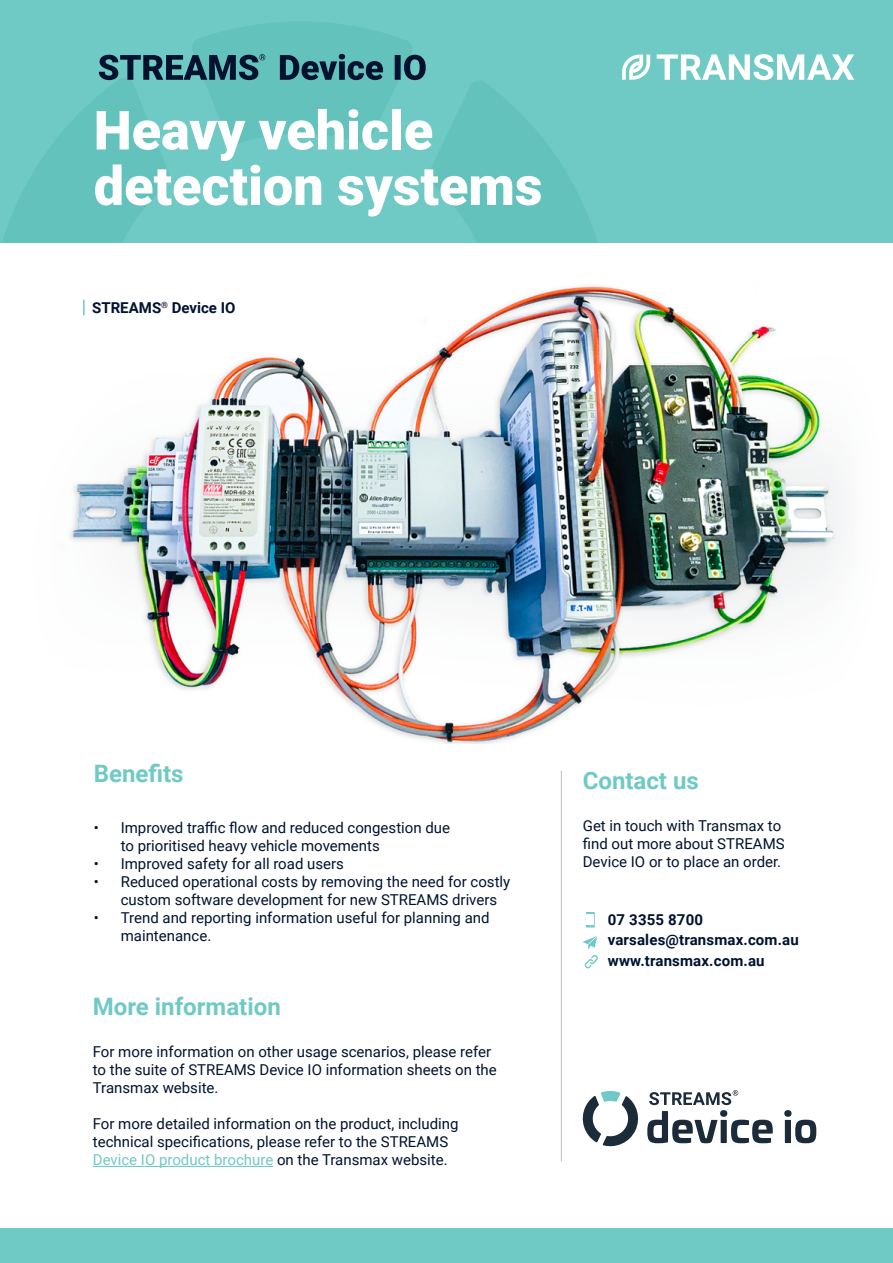
<style>
.page{position:relative;width:893px;height:1263px;background:#fff}
.page>*{position:absolute;margin:0;border:0;box-sizing:border-box;transform-origin:0 0}
.t1{font:900 54px/55.5px "Roboto";color:#fff}
.t2{font:700 24px "Roboto";color:#6fc9c4}
.t3{font:15px/18px "Roboto";color:#001230}
.t4{font:700 15px/19.8px "Roboto";letter-spacing:.01em;color:#001230}
.s1{color:#6fc9c4}
</style>
<div class="page">
<div style="left:0;top:1229px;width:893px;height:34px;background:#6fc9c4"></div>
<img style="left:70px;top:286px;width:773px;height:457px">
<svg style="left:83px;top:300px;width:2px;height:15px"></svg>
<hr style="left:561px;top:771px;width:1px;height:390px;background:#bcbec0">
<hr style="left:93px;top:1166px;width:180px;height:1px;background:#6fc9c4">
<svg style="left:582px;top:1091px;width:57px;height:56px"></svg>
<svg style="left:784px;top:1110px;width:32px;height:33px"></svg>
<svg style="left:647px;top:1090px;width:126px;height:53px"></svg>
<svg style="left:586px;top:912px;width:9px;height:15px"></svg>
<div style="left:587px;top:914px;width:7px;height:10px;background:#fff"></div>
<svg style="left:584px;top:955px;width:14px;height:13px"></svg>
<svg style="left:583px;top:936px;width:14px;height:13px"></svg>
<div style="left:0;top:0;width:893px;height:243px;background:#6fc9c4"></div>
<svg style="left:429px;top:81px;width:168px;height:162px;fill:#64c2bd"></svg>
<svg style="left:622px;top:55px;width:28px;height:25px"></svg>
<svg style="left:657px;top:54px;width:197px;height:26px"></svg>
<svg style="left:2px;top:22px;width:424px;height:221px"></svg>
<h1 class="t1" style="left:94px;top:100px;width:450px">Heavy vehicle detection systems</h1>
<p class="t4" style="left:92px;top:297px;width:145px">STREAMS<sup>®</sup> Device IO</p>
<h2 class="t2" style="left:94px;top:756px;width:91px">Benefits</h2>
<p class="t3" style="left:121px;top:818px;width:331px;text-indent:-27px">• Improved traffic flow and reduced congestion due to prioritised heavy vehicle movements</p>
<p class="t3" style="left:94px;top:854px;width:252px">• Improved safety for all road users</p>
<p class="t3" style="left:121px;top:872px;width:391px;text-indent:-27px">• Reduced operational costs by removing the need for costly custom software development for new STREAMS drivers</p>
<p class="t3" style="left:121px;top:908px;width:370px;text-indent:-27px">• Trend and reporting information useful for planning and maintenance.</p>
<h2 class="t2" style="left:93px;top:989px;width:189px">More information</h2>
<p class="t3" style="left:93px;top:1042px;width:405px">For more information on other usage scenarios, please refer to the suite of STREAMS Device IO information sheets on the<br>Transmax website.</p>
<p class="t3" style="left:93px;top:1114px;width:367px">For more detailed information on the product, including technical specifications, please refer to the STREAMS<br><span class="s1">Device IO product brochure</span> on the Transmax website.</p>
<h2 class="t2" style="left:583px;top:763px;width:118px">Contact us</h2>
<p class="t3" style="left:583px;top:816px;width:203px">Get in touch with Transmax to find out more about STREAMS<br>Device IO or to place an order.</p>
<p class="t4" style="left:608px;top:909px;width:192px">07 3355 8700 varsales@transmax.com.au</p>
<p class="t4" style="left:608px;top:950px;width:158px">www.transmax.com.au</p>
</div>
